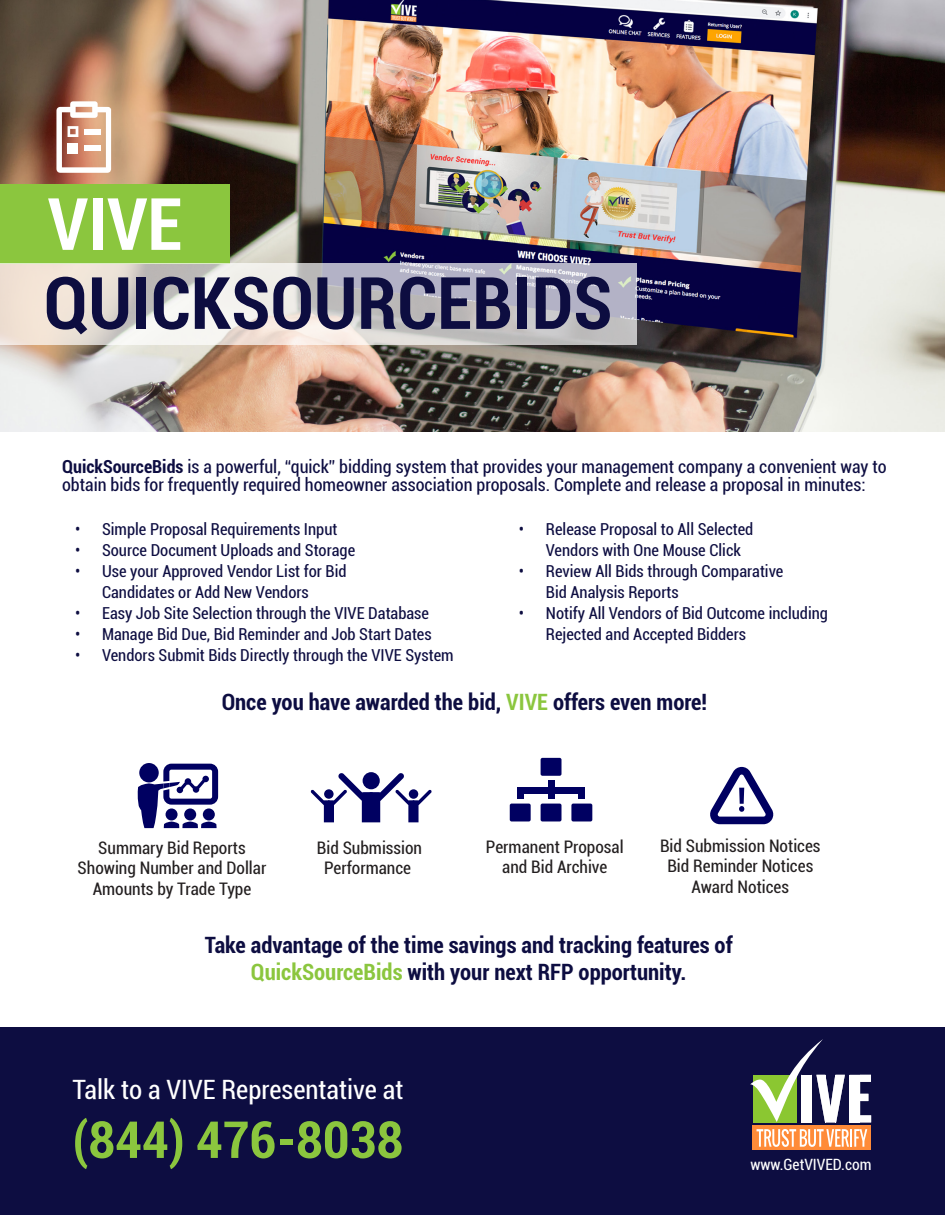
<style>
.page{position:relative;width:945px;height:1215px;background:#fff}
.page>*{position:absolute;margin:0;border:0;box-sizing:border-box;transform-origin:0 0}
.t1{font:700 condensed 72.45px "Roboto";color:#0d0d40}
.t2{font:700 condensed 72.45px "Roboto";color:#fff}
.t3{font:700 condensed 51.15px "Roboto";color:#8bc63e}
.t4{font:condensed 26.7px "Roboto";color:#fff}
.t5{font:700 condensed 22.5px "Roboto";color:#0d0d41}
.t6{font:condensed 18px/18px "Roboto";color:#0d0d41}
.t7{font:condensed 17.25px "Roboto";color:#231f20}
.t8{font:condensed 16.5px/21px "Roboto";color:#0d0d41}
.t9{font:condensed 15.6px "Roboto";color:#fff}
.s1{font-weight:700}
.s2{color:#8bc63e}
</style>
<div class="page">
<img style="left:0;top:0;width:945px;height:431px">
<div style="left:0;top:184px;width:230px;height:79px;background:#8bc63e"></div>
<svg style="left:0;top:264px;width:637px;height:81px;background:#d3cfcf"></svg>
<div style="left:0;top:1028px;width:945px;height:187px;background:#0d0d41"></div>
<div style="left:753px;top:1125px;width:118px;height:25px;background:#ff8b38"></div>
<svg style="left:757px;top:1129px;width:110px;height:18px"></svg>
<svg style="left:750px;top:1039px;width:122px;height:83px"></svg>
<svg style="left:137px;top:764px;width:81px;height:64px"></svg>
<svg style="left:311px;top:773px;width:121px;height:49px"></svg>
<div style="left:541px;top:758px;width:21px;height:18px;background:#000061;border-radius:2px"></div>
<div style="left:541px;top:804px;width:21px;height:17px;background:#000061;border-radius:2px"></div>
<div style="left:571px;top:804px;width:21px;height:17px;background:#000061;border-radius:2px"></div>
<div style="left:510px;top:804px;width:21px;height:17px;background:#000061;border-radius:2px"></div>
<div style="left:517px;top:787px;width:68px;height:7px;background:#000061"></div>
<div style="left:517px;top:791px;width:6px;height:8px;background:#000061"></div>
<div style="left:548px;top:791px;width:6px;height:8px;background:#000061"></div>
<div style="left:548px;top:780px;width:6px;height:9px;background:#000061"></div>
<div style="left:579px;top:791px;width:6px;height:8px;background:#000061"></div>
<svg style="left:56px;top:101px;width:55px;height:72px"></svg>
<div style="left:84px;top:129px;width:16px;height:5px;background:#fff"></div>
<div style="left:84px;top:145px;width:16px;height:6px;background:#fff"></div>
<svg style="left:710px;top:767px;width:64px;height:57px"></svg>
<p class="t2" style="left:48px;top:173px;width:136px">VIVE</p>
<p class="t1" style="left:44px;top:252px;width:570px">QUICKSOURCEBIDS</p>
<p class="t6" style="left:62px;top:457px;width:826px"><span class="s1">QuickSourceBids</span> is a powerful, “quick” bidding system that provides your management company a convenient way to obtain bids for frequently required homeowner association proposals. Complete and release a proposal in minutes:</p>
<p class="t8" style="left:75px;top:518px;width:264px">• Simple Proposal Requirements Input</p>
<p class="t8" style="left:75px;top:539px;width:282px">• Source Document Uploads and Storage</p>
<p class="t8" style="left:102px;top:560px;width:246px;text-indent:-27px">• Use your Approved Vendor List for Bid<br>Candidates or Add New Vendors</p>
<p class="t8" style="left:75px;top:602px;width:356px">• Easy Job Site Selection through the VIVE Database</p>
<p class="t8" style="left:75px;top:623px;width:358px">• Manage Bid Due, Bid Reminder and Job Start Dates</p>
<p class="t8" style="left:75px;top:644px;width:380px">• Vendors Submit Bids Directly through the VIVE System</p>
<p class="t8" style="left:546px;top:518px;width:209px;text-indent:-27px">• Release Proposal to All Selected<br>Vendors with One Mouse Click</p>
<p class="t8" style="left:546px;top:560px;width:239px;text-indent:-27px">• Review All Bids through Comparative<br>Bid Analysis Reports</p>
<p class="t8" style="left:546px;top:602px;width:284px;text-indent:-27px">• Notify All Vendors of Bid Outcome including<br>Rejected and Accepted Bidders</p>
<p class="t5" style="left:222px;top:686px;width:487px">Once you have awarded the bid, <span class="s2">VIVE</span> offers even more!</p>
<p class="t7" style="left:98px;top:836px;width:149px">Summary Bid Reports</p>
<p class="t7" style="left:78px;top:856px;width:190px">Showing Number and Dollar</p>
<p class="t7" style="left:93px;top:877px;width:160px">Amounts by Trade Type</p>
<p class="t7" style="left:317px;top:836px;width:107px">Bid Submission</p>
<p class="t7" style="left:324px;top:856px;width:89px">Performance</p>
<p class="t7" style="left:486px;top:835px;width:139px">Permanent Proposal</p>
<p class="t7" style="left:502px;top:855px;width:107px">and Bid Archive</p>
<p class="t7" style="left:660px;top:833px;width:162px">Bid Submission Notices</p>
<p class="t7" style="left:667px;top:854px;width:147px">Bid Reminder Notices</p>
<p class="t7" style="left:692px;top:875px;width:99px">Award Notices</p>
<p class="t5" style="left:205px;top:929px;width:529px">Take advantage of the time savings and tracking features of</p>
<p class="t5" style="left:251px;top:956px;width:437px"><span class="s2">QuickSourceBids</span> with your next RFP opportunity.</p>
<p class="t4" style="left:72px;top:1071px;width:333px">Talk to a VIVE Representative at</p>
<p class="t3" style="left:72px;top:1104px;width:332px">(844) 476-8038</p>
<p class="t9" style="left:750px;top:1154px;width:123px">www.GetVIVED.com</p>
</div>
